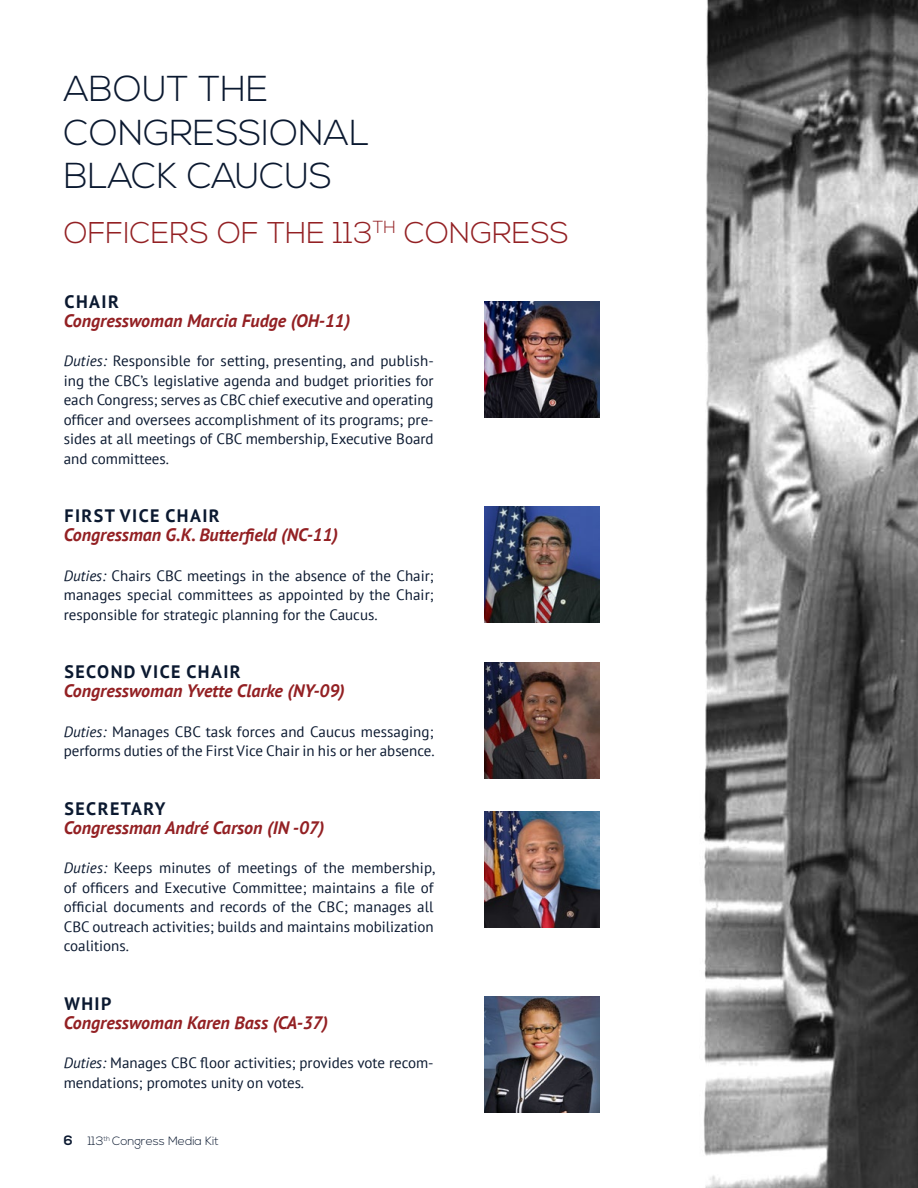
<style>
.page{position:relative;width:918px;height:1188px;background:#fff}
.page>*{position:absolute;margin:0;border:0;box-sizing:border-box;transform-origin:0 0}
.t1{font:300 36px/43.2px "Nexa";color:#0b1930}
.t2{font:300 30px "Nexa";color:#932023}
.t3{font:italic 700 18px "PT Sans";color:#932023}
.t4{font:700 18px "PT Sans";letter-spacing:.08em;color:#0b1930}
.t5{font:15px/19.5px "PT Sans";color:#0b1930;text-align:justify}
.t6{font:300 12px "Nexa";color:#0b1930}
.s1{font-style:italic}
.s2{font-weight:700;font-size:13.5px}
</style>
<div class="page">
<img style="left:703px;top:0;width:215px;height:1188px">
<img style="left:485px;top:301px;width:115px;height:116px">
<img style="left:485px;top:506px;width:115px;height:116px">
<img style="left:485px;top:662px;width:115px;height:116px">
<img style="left:485px;top:812px;width:115px;height:116px">
<img style="left:485px;top:996px;width:115px;height:116px">
<h1 class="t1" style="left:64px;top:69px;width:307px">ABOUT THE<br>CONGRESSIONAL<br>BLACK CAUCUS</h1>
<h2 class="t2" style="left:64px;top:216px;width:506px">OFFICERS OF THE 113<sup>TH</sup> CONGRESS</h2>
<p class="t4" style="left:64px;top:289px;width:23px">CHAIR</p>
<p class="t3" style="left:64px;top:309px;width:288px">Congresswoman Marcia Fudge (OH-11)</p>
<p class="t5" style="left:64px;top:351px;width:371px"><span class="s1">Duties:</span> Responsible for setting, presenting, and publish&shy;ing the CBC’s legislative agenda and budget priorities for each Congress; serves as CBC chief executive and operating officer and oversees accomplishment of its programs; pre&shy;sides at all meetings of CBC membership, Executive Board and committees.</p>
<p class="t4" style="left:64px;top:504px;width:22px">FIRST</p>
<p class="t4" style="left:120px;top:504px;width:22px">VICE</p>
<p class="t4" style="left:165px;top:504px;width:23px">CHAIR</p>
<p class="t3" style="left:64px;top:523px;width:276px">Congressman G.K. Butterfield (NC-11)</p>
<p class="t5" style="left:64px;top:565px;width:371px"><span class="s1">Duties:</span> Chairs CBC meetings in the absence of the Chair; manages special committees as appointed by the Chair; responsible for strategic planning for the Caucus.</p>
<p class="t4" style="left:64px;top:660px;width:24px">SECOND</p>
<p class="t4" style="left:141px;top:660px;width:22px">VICE</p>
<p class="t4" style="left:186px;top:660px;width:23px">CHAIR</p>
<p class="t3" style="left:64px;top:679px;width:283px">Congresswoman Yvette Clarke (NY-09)</p>
<p class="t5" style="left:64px;top:721px;width:372px"><span class="s1">Duties:</span> Manages CBC task forces and Caucus messaging; performs duties of the First Vice Chair in his or her absence.</p>
<p class="t4" style="left:64px;top:796px;width:24px">SECRETARY</p>
<p class="t3" style="left:64px;top:816px;width:262px">Congressman André Carson (IN -07)</p>
<p class="t5" style="left:64px;top:858px;width:373px"><span class="s1">Duties:</span> Keeps minutes of meetings of the membership, of officers and Executive Committee; maintains a file of official documents and records of the CBC; manages all CBC outreach activities; builds and maintains mobilization coalitions.</p>
<p class="t4" style="left:64px;top:991px;width:28px">WHIP</p>
<p class="t3" style="left:64px;top:1011px;width:266px">Congresswoman Karen Bass (CA-37)</p>
<p class="t5" style="left:64px;top:1053px;width:371px"><span class="s1">Duties:</span> Manages CBC floor activities; provides vote recom&shy;mendations; promotes unity on votes.</p>
<p class="t6" style="left:64px;top:1134px;width:157px"><span class="s2">6</span> 113<sup>TH</sup> CONGRESS MEDIA KIT</p>
</div>
